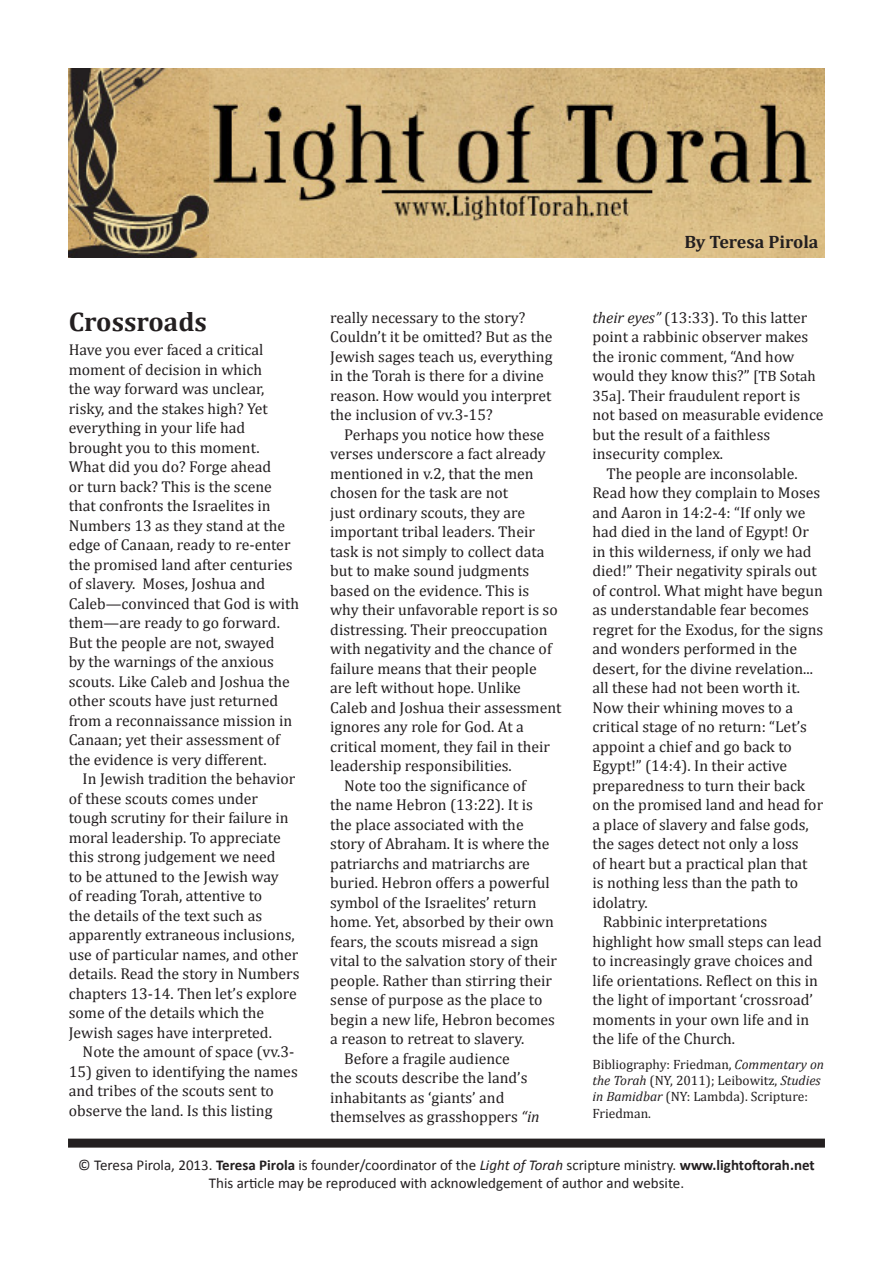
<style>
.page{position:relative;width:893px;height:1263px;background:#fff}
.page>*{position:absolute;margin:0;border:0;box-sizing:border-box;transform-origin:0 0}
.t1{font:700 27px "Cambria";color:#231f20}
.t2{font:700 18px "Cambria";color:#231f20}
.t3{font:15.75px/19.5px "Cambria";color:#231f20}
.t4{font:15px "Calibri";color:#231f20}
.t5{font:13.5px/16.2px "Cambria";color:#231f20}
.s1{font-style:italic}
.s2{font-size:15px}
.s3{font-weight:700}
</style>
<div class="page">
<div style="left:68px;top:1138px;width:757px;height:9px;background:#231f20"></div>
<img style="left:208px;top:68px;width:617px;height:190px">
<img style="left:68px;top:68px;width:140px;height:190px">
<p class="t1" style="left:69px;top:306px;width:140px">Crossroads</p>
<p class="t3" style="left:69px;top:340px;width:232px">Have you ever faced a critical moment of decision in which<br>the way forward was unclear, risky, and the stakes high? Yet everything in your life had brought you to this moment.<br>What did you do? Forge ahead<br>or turn back? This is the scene that confronts the Israelites in<br>Numbers 13 as they stand at the edge of Canaan, ready to re-enter the promised land after centuries of slavery. Moses, Joshua and<br>Caleb—convinced that God is with them—are ready to go forward.<br>But the people are not, swayed<br>by the warnings of the anxious scouts. Like Caleb and Joshua the other scouts have just returned from a reconnaissance mission in<br>Canaan; yet their assessment of the evidence is very different.</p>
<p class="t3" style="left:69px;top:769px;width:232px;text-indent:14px">In Jewish tradition the behavior of these scouts comes under tough scrutiny for their failure in moral leadership. To appreciate this strong judgement we need<br>to be attuned to the Jewish way<br>of reading Torah, attentive to<br>the details of the text such as apparently extraneous inclusions, use of particular names, and other details. Read the story in Numbers chapters 13-14. Then let’s explore some of the details which the<br>Jewish sages have interpreted.</p>
<p class="t3" style="left:83px;top:1042px;width:213px">Note the amount of space (vv.3-</p>
<p class="t3" style="left:69px;top:1061px;width:230px">15) given to identifying the names and tribes of the scouts sent to observe the land. Is this listing</p>
<p class="t3" style="left:330px;top:307px;width:224px">really necessary to the story?<br>Couldn’t it be omitted? But as the<br>Jewish sages teach us, everything in the Torah is there for a divine reason. How would you interpret the inclusion of vv.3-15?</p>
<p class="t3" style="left:330px;top:424px;width:233px;text-indent:14px">Perhaps you notice how these verses underscore a fact already mentioned in v.2, that the men chosen for the task are not<br>just ordinary scouts, they are important tribal leaders. Their task is not simply to collect data but to make sound judgments based on the evidence. This is why their unfavorable report is so distressing. Their preoccupation with negativity and the chance of failure means that their people are left without hope. Unlike<br>Caleb and Joshua their assessment ignores any role for God. At a critical moment, they fail in their leadership responsibilities.</p>
<p class="t3" style="left:330px;top:775px;width:228px;text-indent:14px">Note too the significance of<br>the name Hebron (13:22). It is the place associated with the story of Abraham. It is where the patriarchs and matriarchs are buried. Hebron offers a powerful symbol of the Israelites’ return home. Yet, absorbed by their own fears, the scouts misread a sign vital to the salvation story of their people. Rather than stirring their sense of purpose as the place to begin a new life, Hebron becomes a reason to retreat to slavery.</p>
<p class="t3" style="left:330px;top:1048px;width:211px;text-indent:14px">Before a fragile audience<br>the scouts describe the land’s inhabitants as ‘giants’ and themselves as grasshoppers <span class="s1">“in</span></p>
<p class="t2" style="left:684px;top:230px;width:136px">By Teresa Pirola</p>
<p class="t3" style="left:592px;top:307px;width:233px"><span class="s1">their eyes”</span> (13:33). To this latter point a rabbinic observer makes the ironic comment, “And how would they know this?” <span class="s2">[TB Sotah<br>35a]</span>. Their fraudulent report is not based on measurable evidence but the result of a faithless insecurity complex.</p>
<p class="t3" style="left:592px;top:463px;width:232px;text-indent:14px">The people are inconsolable.<br>Read how they complain to Moses and Aaron in 14:2-4: “If only we had died in the land of Egypt! Or in this wilderness, if only we had died!” Their negativity spirals out of control. What might have begun as understandable fear becomes regret for the Exodus, for the signs and wonders performed in the desert, for the divine revelation... all these had not been worth it.<br>Now their whining moves to a critical stage of no return: “Let’s appoint a chief and go back to<br>Egypt!” (14:4). In their active preparedness to turn their back on the promised land and head for a place of slavery and false gods, the sages detect not only a loss<br>of heart but a practical plan that<br>is nothing less than the path to idolatry.</p>
<p class="t3" style="left:592px;top:912px;width:231px;text-indent:10px">Rabbinic interpretations highlight how small steps can lead to increasingly grave choices and life orientations. Reflect on this in the light of important ‘crossroad’ moments in your own life and in the life of the Church.</p>
<p class="t5" style="left:592px;top:1056px;width:233px">Bibliography: Friedman, <span class="s1">Commentary on the Torah</span> (NY, 2011); Leibowitz, <span class="s1">Studies in Bamidbar</span> (NY: Lambda). Scripture:<br>Friedman.</p>
<p class="t4" style="left:78px;top:1155px;width:738px">© Teresa Pirola, 2013. <span class="s3">Teresa Pirola</span> is founder/coordinator of the <span class="s1">Light of Torah</span> scripture ministry. <span class="s3">www.lightoftorah.net</span></p>
<p class="t4" style="left:209px;top:1173px;width:477px">This article may be reproduced with acknowledgement of author and website.</p>
</div>
